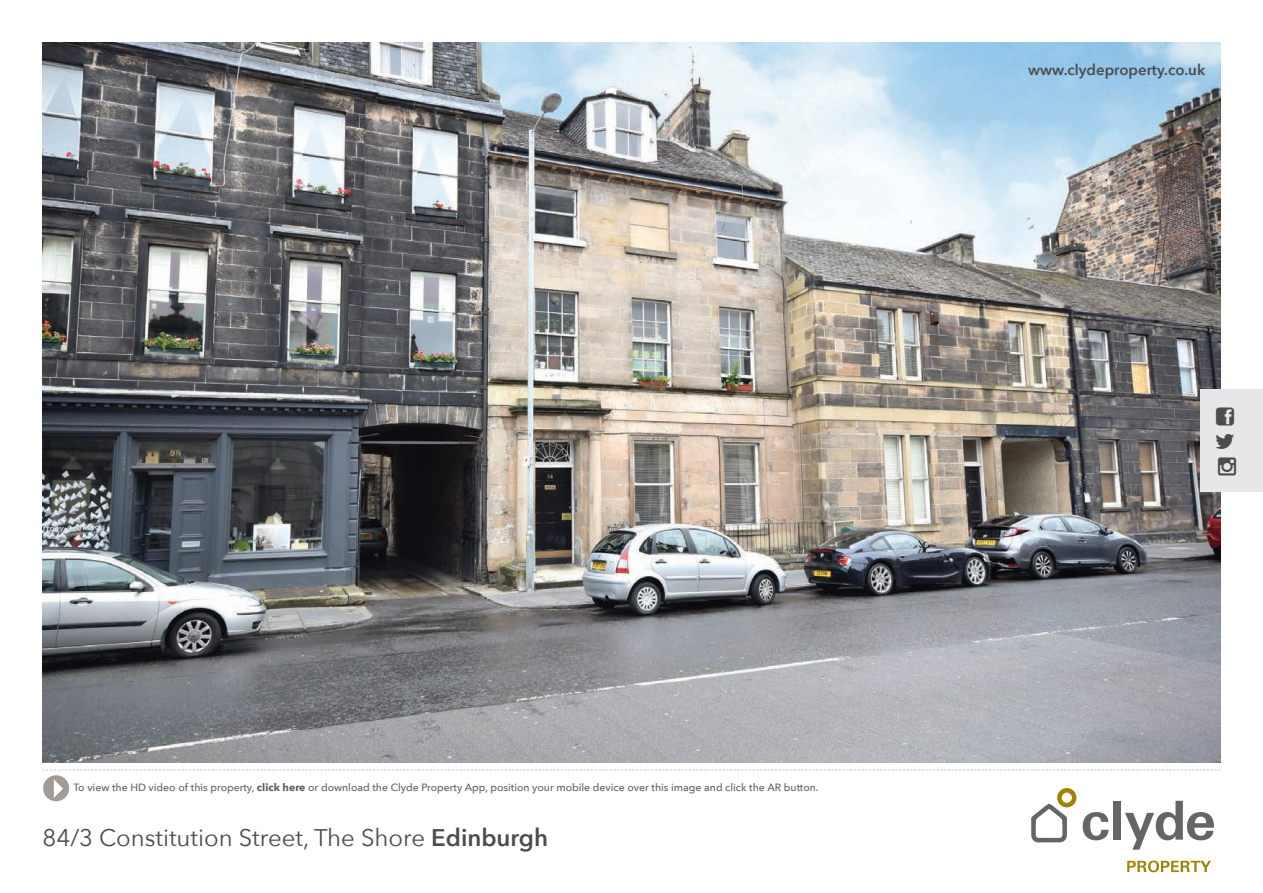
<style>
.page{position:relative;width:1263px;height:893px;background:#fff}
.page>*{position:absolute;margin:0;border:0;box-sizing:border-box;transform-origin:0 0}
.t1{font:24px "Avenir Next";color:#4b4c4d}
.t2{font:600 15px "Avenir Next";color:#4b4c4d}
.t3{font:500 10.5px "Avenir Next";color:#626161}
.s1{font-weight:700}
.s2{font-weight:600}
</style>
<div class="page">
<img style="left:43px;top:43px;width:1177px;height:719px">
<div style="left:1057px;top:788px;width:19px;height:19px;border:5px solid #a18302;border-radius:50%"></div>
<svg style="left:1083px;top:812px;width:25px;height:28px"></svg>
<div style="left:1114px;top:801px;width:7px;height:39px;background:#666565"></div>
<svg style="left:1125px;top:801px;width:89px;height:49px"></svg>
<svg style="left:1127px;top:860px;width:84px;height:12px"></svg>
<svg style="left:1031px;top:802px;width:38px;height:41px"></svg>
<div style="left:1201px;top:390px;width:62px;height:102px;background:#e6e7e9"></div>
<svg style="left:43px;top:770px;width:1177px;height:1px"></svg>
<div style="left:43px;top:775px;width:26px;height:26px;background:#a29c98;border-radius:50%"></div>
<svg style="left:54px;top:780px;width:9px;height:18px"></svg>
<p class="t2" style="left:1028px;top:56px;width:179px">www.clydeproperty.co.uk</p>
<p class="t3" style="left:73px;top:778px;width:747px">To view the HD video of this property, <span class="s1">click here</span> or download the Clyde Property App, position your mobile device over this image and click the AR button.</p>
<p class="t1" style="left:43px;top:817px;width:507px">84/3 Constitution Street, The Shore <span class="s2">Edinburgh</span></p>
</div>
